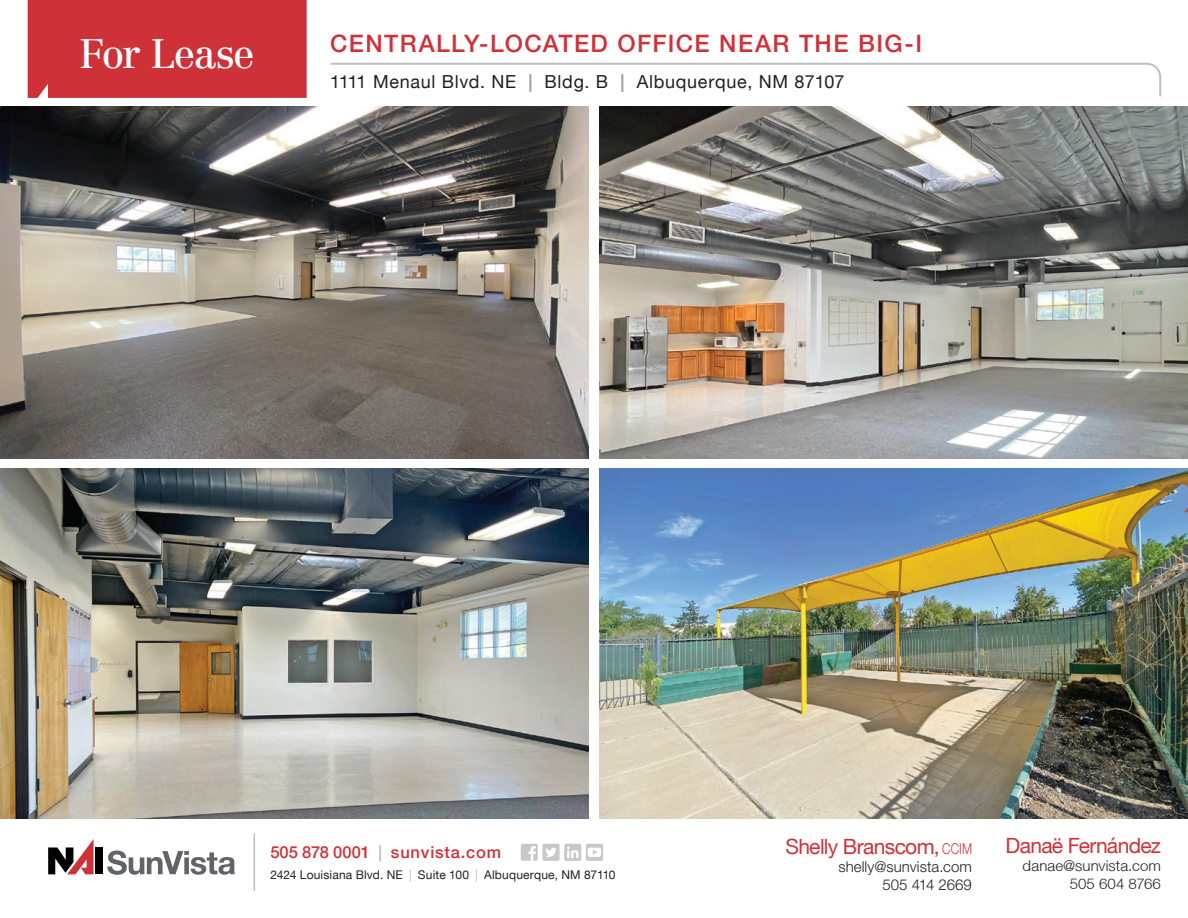
<style>
.page{position:relative;width:1188px;height:918px;background:#fff}
.page>*{position:absolute;margin:0;border:0;box-sizing:border-box;transform-origin:0 0}
.t1{font:40.5px "Centennial LT Std";letter-spacing:-.04em;color:#fff}
.t2{font:500 24px "Helvetica Neue LT";letter-spacing:.06em;color:#cf3138}
.t3{font:21px "Helvetica Neue LT";letter-spacing:-.03em;color:#cf3138}
.t4{font:18px "Helvetica Neue LT";letter-spacing:.035em;color:#231f20}
.t5{font:500 16.5px "Helvetica Neue LT";letter-spacing:.05em;color:#cf3138}
.t6{font:300 15px/18px "Helvetica Neue LT Std";letter-spacing:.005em;color:#231f20;text-align:right}
.t7{font:300 15px/18px "Helvetica Neue LT";letter-spacing:.01em;color:#231f20;text-align:right}
.t8{font:12px "Helvetica Neue LT";letter-spacing:.015em;color:#231f20}
.s1{font-weight:700;color:#9d9fa2}
.s2{color:#bcbdc0}
.s3{font-family:"Helvetica Neue LT Std";font-weight:300;font-size:15px}
</style>
<div class="page">
<img style="left:0;top:107px;width:589px;height:351px">
<img style="left:0;top:469px;width:589px;height:350px">
<img style="left:600px;top:107px;width:588px;height:351px">
<img style="left:600px;top:469px;width:588px;height:350px">
<div style="left:96px;top:848px;width:7px;height:26px;background:#000"></div>
<svg style="left:48px;top:839px;width:46px;height:35px"></svg>
<svg style="left:107px;top:851px;width:128px;height:24px"></svg>
<div style="left:521px;top:844px;width:17px;height:17px;background:#c7c8ca;border-radius:2px"></div>
<svg style="left:528px;top:846px;width:8px;height:15px"></svg>
<div style="left:564px;top:844px;width:17px;height:17px;background:#c7c8ca;border-radius:2px"></div>
<svg style="left:567px;top:847px;width:12px;height:11px"></svg>
<div style="left:542px;top:844px;width:18px;height:17px;background:#c7c8ca;border-radius:2px"></div>
<svg style="left:546px;top:848px;width:10px;height:9px"></svg>
<div style="left:586px;top:844px;width:17px;height:17px;background:#c7c8ca;border-radius:2px"></div>
<svg style="left:588px;top:848px;width:13px;height:9px"></svg>
<hr style="left:254px;top:833px;width:1px;height:58px;background:#bcbdc0">
<div style="left:28px;top:0;width:279px;height:98px;background:#cf3138"></div>
<svg style="left:331px;top:62px;width:831px;height:35px"></svg>
<h1 class="t1" style="left:79px;top:30px;width:177px">For Lease</h1>
<h2 class="t2" style="left:330px;top:29px;width:593px">CENTRALLY-LOCATED OFFICE NEAR THE BIG-I</h2>
<h3 class="t4" style="left:330px;top:71px;width:516px">1111 Menaul Blvd. NE <span class="s1">|</span> Bldg. B <span class="s1">|</span> Albuquerque, NM 87107</h3>
<h3 class="t5" style="left:270px;top:843px;width:232px">505 878 0001 <span class="s2">|</span> sunvista.com</h3>
<p class="t8" style="left:270px;top:868px;width:347px">2424 Louisiana Blvd. NE <span class="s2">|</span> Suite 100 <span class="s2">|</span> Albuquerque, NM 87110</p>
<h3 class="t3" style="left:785px;top:834px;width:188px">Shelly Branscom, <span class="s3">CCIM</span></h3>
<p class="t6" style="left:838px;top:858px;width:135px">shelly@sunvista.com<br>505 414 2669</p>
<h3 class="t3" style="left:1006px;top:833px;width:157px">Danaë Fernández</h3>
<p class="t7" style="left:1023px;top:857px;width:140px">danae@sunvista.com<br>505 604 8766</p>
</div>
